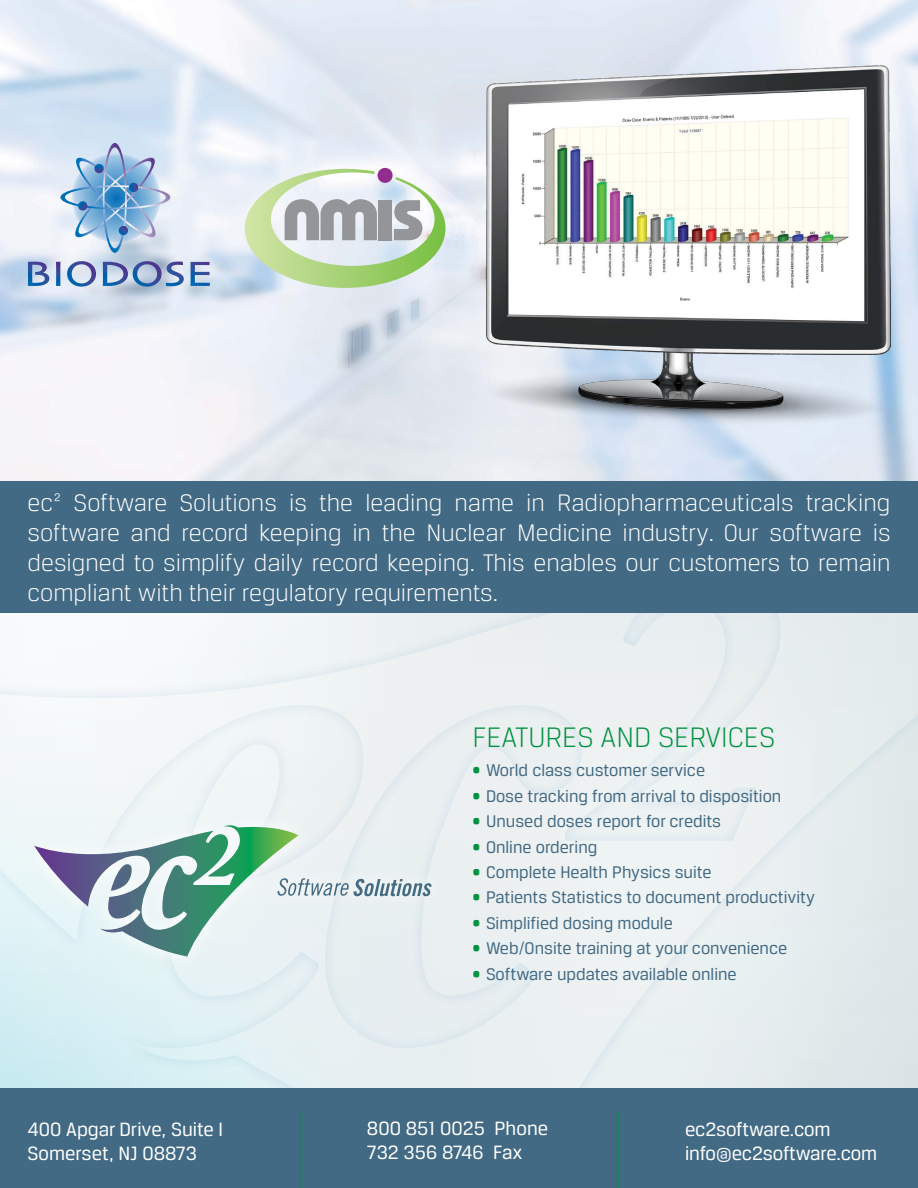
<style>
.page{position:relative;width:918px;height:1188px;background:#fff}
.page>*{position:absolute;margin:0;border:0;box-sizing:border-box;transform-origin:0 0}
.t1{font:300 30px "Breuer Text";color:#009241}
.t2{font:300 25.5px/30px "Breuer Text";color:#fff;text-align:justify}
.t3{font:20.55px/24.6px "Breuer Text";color:#fff}
.t4{font:18px "Breuer Text";color:#436a84}
.s1{color:#009241}
</style>
<div class="page">
<img style="left:0;top:0;width:918px;height:481px">
<svg style="left:0;top:613px;width:918px;height:475px;fill:#eaf0f1"></svg>
<div style="left:0;top:1088px;width:918px;height:100px;background:#436a84"></div>
<div style="left:0;top:481px;width:918px;height:132px;background:#436a84"></div>
<img style="left:487px;top:65px;width:404px;height:362px">
<svg style="left:245px;top:169px;width:201px;height:119px;background:#c7d5c2"></svg>
<svg style="left:28px;top:262px;width:21px;height:24px"></svg>
<svg style="left:56px;top:262px;width:4px;height:24px"></svg>
<svg style="left:67px;top:261px;width:29px;height:26px"></svg>
<svg style="left:103px;top:261px;width:81px;height:26px;background:#8ca2c9"></svg>
<svg style="left:190px;top:262px;width:20px;height:24px"></svg>
<svg style="left:60px;top:143px;width:110px;height:110px;background:#a7c5e2"></svg>
<hr style="left:618px;top:1111px;width:1px;height:77px;background:#009241">
<hr style="left:299px;top:1111px;width:1px;height:77px;background:#009241">
<div style="left:20px;top:810px;width:426px;height:162px;background:linear-gradient(to right,#e8f6f7,#e9eef0)"></div>
<svg style="left:34px;top:825px;width:398px;height:132px;background:#c0d5d4"></svg>
<p class="t2" style="left:28px;top:488px;width:864px">ec² Software Solutions is the leading name in Radiopharmaceuticals tracking software and record keeping in the Nuclear Medicine industry. Our software is designed to simplify daily record keeping. This enables our customers to remain compliant with their regulatory requirements.</p>
<h1 class="t1" style="left:472px;top:721px;width:304px">FEATURES AND SERVICES</h1>
<p class="t4" style="left:472px;top:761px;width:234px"><span class="s1">•</span> World class customer service</p>
<p class="t4" style="left:472px;top:786px;width:310px"><span class="s1">•</span> Dose tracking from arrival to disposition</p>
<p class="t4" style="left:472px;top:811px;width:250px"><span class="s1">•</span> Unused doses report for credits</p>
<p class="t4" style="left:472px;top:837px;width:127px"><span class="s1">•</span> Online ordering</p>
<p class="t4" style="left:472px;top:862px;width:241px"><span class="s1">•</span> Complete Health Physics suite</p>
<p class="t4" style="left:472px;top:888px;width:344px"><span class="s1">•</span> Patients Statistics to document productivity</p>
<p class="t4" style="left:472px;top:913px;width:202px"><span class="s1">•</span> Simplified dosing module</p>
<p class="t4" style="left:472px;top:938px;width:316px"><span class="s1">•</span> Web/Onsite training at your convenience</p>
<p class="t4" style="left:472px;top:964px;width:266px"><span class="s1">•</span> Software updates available online</p>
<p class="t3" style="left:367px;top:1115px;width:183px">800 851 0025 Phone<br>732 356 8746 Fax</p>
<p class="t3" style="left:28px;top:1116px;width:197px">400 Apgar Drive, Suite I<br>Somerset, NJ 08873</p>
<p class="t3" style="left:685px;top:1116px;width:194px">ec2software.com info@ec2software.com</p>
</div>
